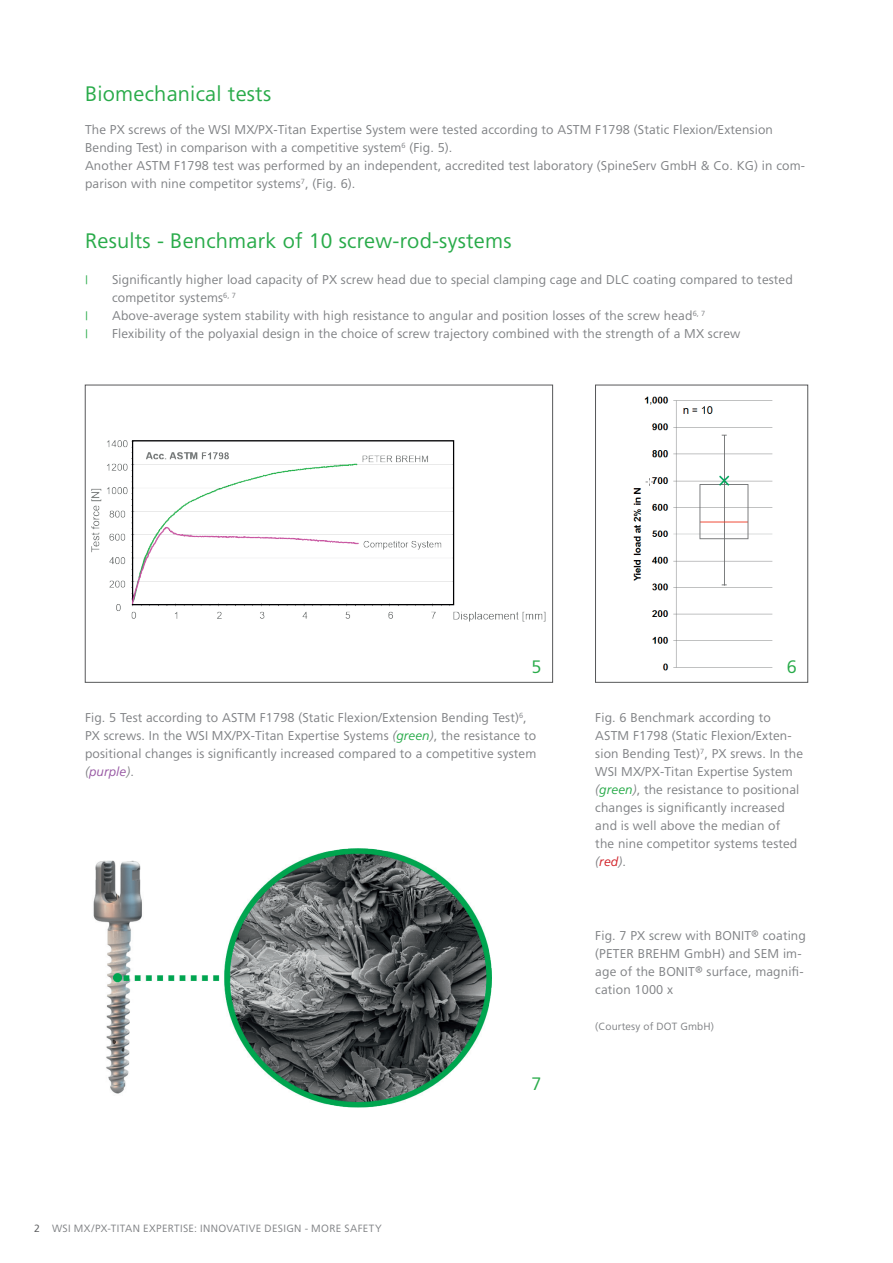
<style>
.page{position:relative;width:893px;height:1263px;background:#fff}
.page>*{position:absolute;margin:0;border:0;box-sizing:border-box;transform-origin:0 0}
.t1{font:21px "F Frutiger";letter-spacing:.01em;color:#29ab4a}
.t2{font:18px "F Frutiger";color:#29ab4a}
.t3{font:12.75px/18px "F Frutiger";letter-spacing:.01em;color:#808285}
.t4{font:10.5px "F Frutiger";letter-spacing:.025em;color:#808285}
.t5{font:8.85px "Myriad Pro";color:#29ab4a;scale:1.43 1}
.s1{font-style:italic}
.s2{font-style:italic;color:#29ab4a}
.s3{font-style:italic;color:#9757a3}
.s4{font-style:italic;color:#d1232a}
.s5{color:#57585a}
</style>
<div class="page">
<img style="left:633px;top:396px;width:140px;height:275px">
<div style="left:595px;top:385px;width:213px;height:297px;border:1px solid #57585a"></div>
<img style="left:91px;top:440px;width:455px;height:182px">
<div style="left:85px;top:385px;width:468px;height:297px;border:1px solid #57585a"></div>
<img style="left:93px;top:848px;width:399px;height:260px">
<h1 class="t1" style="left:85px;top:81px;width:188px">Biomechanical tests</h1>
<p class="t3" style="left:85px;top:120px;width:721px">The PX screws of the WSI MX/PX-Titan Expertise System were tested according to ASTM F1798 (Static Flexion/Extension Bending Test) in comparison with a competitive system<sup>6</sup> (Fig. 5).<br>Another ASTM F1798 test was performed by an independent, accredited test laboratory (SpineServ GmbH &amp; Co. KG) in com&shy;parison with nine competitor systems<sup>7</sup>, (Fig. 6).</p>
<h1 class="t1" style="left:85px;top:228px;width:428px">Results - Benchmark of 10 screw-rod-systems</h1>
<p class="t5" style="left:85px;top:273px;width:4px">|</p>
<p class="t3" style="left:112px;top:270px;width:682px">Significantly higher load capacity of PX screw head due to special clamping cage and DLC coating compared to tested competitor systems<sup>6,</sup> <sup>7</sup></p>
<p class="t5" style="left:85px;top:309px;width:4px">|</p>
<p class="t3" style="left:112px;top:306px;width:595px">Above-average system stability with high resistance to angular and position losses of the screw head<sup>6,</sup> <sup>7</sup></p>
<p class="t5" style="left:85px;top:327px;width:4px">|</p>
<p class="t3" style="left:112px;top:324px;width:630px">Flexibility of the polyaxial design in the choice of screw trajectory combined with the strength of a MX screw</p>
<h2 class="t2" style="left:531px;top:656px;width:12px">5</h2>
<h2 class="t2" style="left:787px;top:656px;width:12px">6</h2>
<p class="t3" style="left:85px;top:708px;width:453px">Fig. 5 Test according to ASTM F1798 (Static Flexion/Extension Bending Test)<sup>6</sup>, PX screws. In the WSI MX/PX-Titan Expertise Systems <span class="s1">(</span><span class="s2">green</span><span class="s1">)</span>, the resistance to positional changes is significantly increased compared to a competitive system <span class="s1">(</span><span class="s3">purple</span><span class="s1">)</span>.</p>
<p class="t3" style="left:595px;top:708px;width:209px">Fig. 6 Benchmark according to<br>ASTM F1798 (Static Flexion/Exten&shy;sion Bending Test)<sup>7</sup>, PX srews. In the<br>WSI MX/PX-Titan Expertise System <span class="s1">(</span><span class="s2">green</span><span class="s1">)</span>, the resistance to positional changes is significantly increased and is well above the median of<br>the nine competitor systems tested <span class="s1">(</span><span class="s4">red</span><span class="s1">)</span>.</p>
<p class="t4" style="left:34px;top:1222px;width:349px"><span class="s5">2</span> WSI MX/PX-TITAN EXPERTISE: INNOVATIVE DESIGN - MORE SAFETY</p>
<h2 class="t2" style="left:531px;top:1073px;width:12px">7</h2>
<p class="t3" style="left:595px;top:926px;width:212px">Fig. 7 PX screw with BONIT® coating (PETER BREHM GmbH) and SEM im&shy;age of the BONIT® surface, magnifi&shy;cation 1000 x</p>
<p class="t4" style="left:595px;top:1020px;width:120px">(Courtesy of DOT GmbH)</p>
</div>
